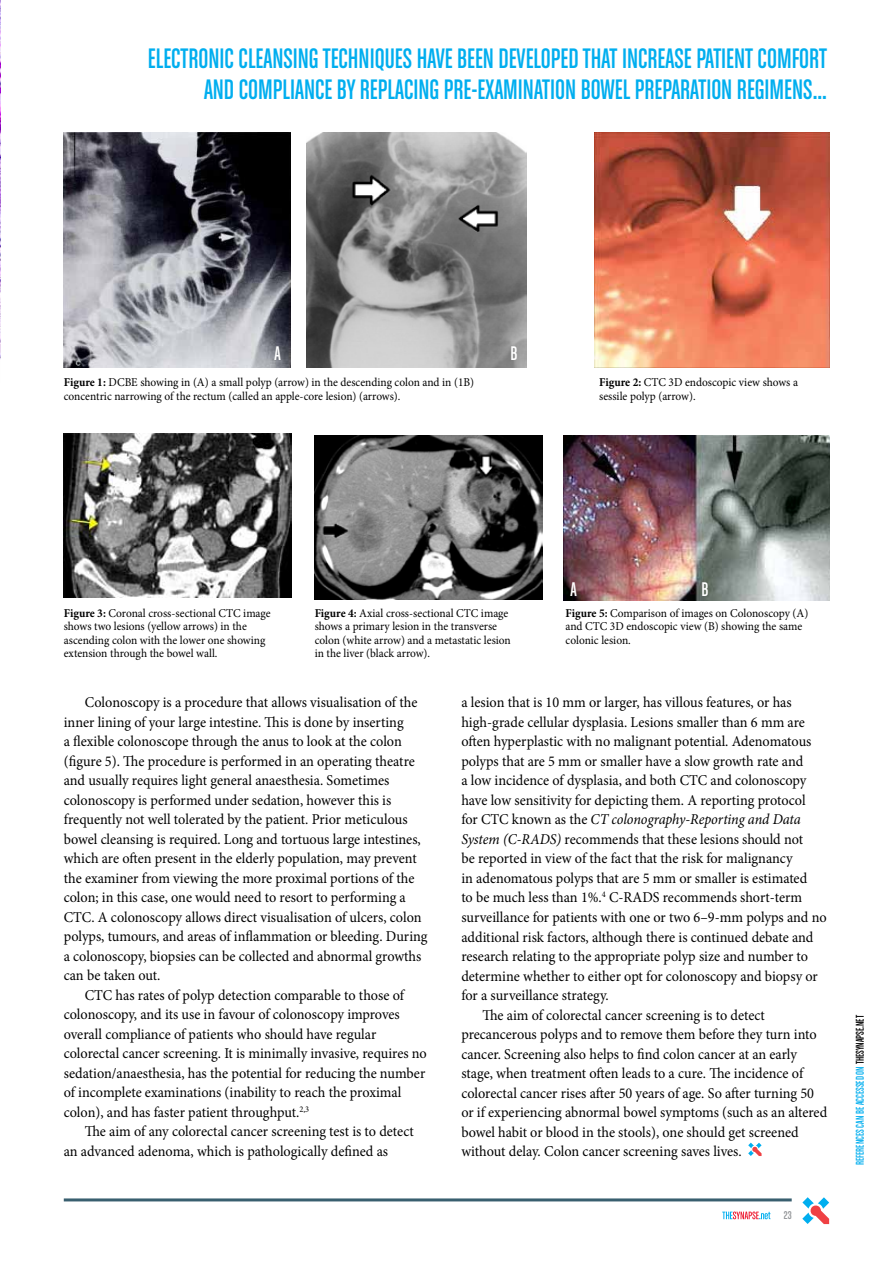
<style>
.page{position:relative;width:893px;height:1263px;background:#fff}
.page>*{position:absolute;margin:0;border:0;box-sizing:border-box;transform-origin:0 0}
.t1{font:30px/31.5px "Chalet Comprime Cologne Eighty";color:#00aeef;text-align:right;scale:.95 1}
.t2{font:21px "Chalet Comprime Cologne Eighty";color:#fff;scale:.95 1}
.t3{font:15px "Minion Pro";color:#000;scale:.95 1}
.t4{font:italic 15px "Minion Pro";letter-spacing:-.01em;color:#000;scale:.95 1}
.t5{font:12px/13.5px "Minion Pro";color:#000;scale:.95 1}
.t6{font:12px "Chalet Comprime Cologne Eighty";color:#00aeef;scale:.95 1}
.t7{font:12px "Chalet Comprime Cologne Sixty";color:#939598}
.s1{font-weight:700}
.s2{font-style:normal}
.s3{font-style:italic}
.s4{color:#000}
</style>
<div class="page">
<img style="left:0;top:0;width:1px;height:359px">
<img style="left:307px;top:133px;width:219px;height:234px">
<img style="left:64px;top:133px;width:227px;height:234px">
<img style="left:594px;top:133px;width:236px;height:234px">
<img style="left:64px;top:433px;width:228px;height:164px">
<img style="left:315px;top:436px;width:228px;height:164px">
<img style="left:563px;top:436px;width:266px;height:165px">
<svg style="left:748px;top:1142px;width:14px;height:14px"></svg>
<svg style="left:722px;top:1211px;width:48px;height:8px"></svg>
<hr style="left:64px;top:1198px;width:728px;height:3px;background:#395f6f">
<svg style="left:802px;top:1197px;width:27px;height:27px"></svg>
<h1 class="t1" style="left:148px;top:42px;width:716px">ELECTRONIC CLEANSING TECHNIQUES HAVE BEEN DEVELOPED THAT INCREASE PATIENT COMFORT<br>AND COMPLIANCE BY REPLACING PRE-EXAMINATION BOWEL PREPARATION REGIMENS...</h1>
<h2 class="t2" style="left:274px;top:342px;width:8px">A</h2>
<h2 class="t2" style="left:510px;top:342px;width:7px">B</h2>
<p class="t5" style="left:64px;top:376px;width:433px"><span class="s1">Figure 1:</span> DCBE showing in (A) a small polyp (arrow) in the descending colon and in (1B) concentric narrowing of the rectum (called an apple-core lesion) (arrows).</p>
<p class="t5" style="left:599px;top:376px;width:211px"><span class="s1">Figure 2:</span> CTC 3D endoscopic view shows a sessile polyp (arrow).</p>
<h2 class="t2" style="left:570px;top:578px;width:8px">A</h2>
<h2 class="t2" style="left:702px;top:578px;width:7px">B</h2>
<p class="t5" style="left:64px;top:606px;width:219px"><span class="s1">Figure 3:</span> Coronal cross-sectional CTC image shows two lesions (yellow arrows) in the ascending colon with the lower one showing extension through the bowel wall.</p>
<p class="t5" style="left:315px;top:606px;width:208px"><span class="s1">Figure 4:</span> Axial cross-sectional CTC image shows a primary lesion in the transverse colon (white arrow) and a metastatic lesion in the liver (black arrow).</p>
<p class="t3" style="left:461px;top:693px;width:349px">a lesion that is 10 mm or larger, has villous features, or has</p>
<p class="t3" style="left:461px;top:712px;width:363px">high-grade cellular dysplasia. Lesions smaller than 6 mm are</p>
<p class="t3" style="left:461px;top:732px;width:370px">often hyperplastic with no malignant potential. Adenomatous</p>
<p class="t3" style="left:461px;top:751px;width:361px">polyps that are 5 mm or smaller have a slow growth rate and</p>
<p class="t3" style="left:461px;top:771px;width:365px">a low incidence of dysplasia, and both CTC and colonoscopy</p>
<p class="t3" style="left:461px;top:790px;width:364px">have low sensitivity for depicting them. A reporting protocol</p>
<p class="t4" style="left:461px;top:809px;width:359px"><span class="s2">for CTC known as the</span> CT colonography-Reporting and Data</p>
<p class="t3" style="left:461px;top:829px;width:361px"><span class="s3">System (C-RADS)</span> recommends that these lesions should not</p>
<p class="t3" style="left:461px;top:849px;width:350px">be reported in view of the fact that the risk for malignancy</p>
<p class="t3" style="left:461px;top:868px;width:366px">in adenomatous polyps that are 5 mm or smaller is estimated</p>
<p class="t3" style="left:461px;top:888px;width:360px">to be much less than 1%.<sup>4</sup> C-RADS recommends short-term</p>
<p class="t3" style="left:461px;top:907px;width:386px">surveillance for patients with one or two 6–9-mm polyps and no</p>
<p class="t3" style="left:461px;top:927px;width:372px">additional risk factors, although there is continued debate and</p>
<p class="t3" style="left:461px;top:946px;width:366px">research relating to the appropriate polyp size and number to</p>
<p class="t3" style="left:461px;top:966px;width:377px">determine whether to either opt for colonoscopy and biopsy or</p>
<p class="t3" style="left:461px;top:985px;width:157px">for a surveillance strategy.</p>
<p class="t3" style="left:482px;top:1005px;width:299px">The aim of colorectal cancer screening is to detect</p>
<p class="t3" style="left:461px;top:1024px;width:376px">precancerous polyps and to remove them before they turn into</p>
<p class="t3" style="left:461px;top:1044px;width:355px">cancer. Screening also helps to find colon cancer at an early</p>
<p class="t3" style="left:461px;top:1063px;width:361px">stage, when treatment often leads to a cure. The incidence of</p>
<p class="t3" style="left:461px;top:1083px;width:373px">colorectal cancer rises after 50 years of age. So after turning 50</p>
<p class="t3" style="left:461px;top:1102px;width:387px">or if experiencing abnormal bowel symptoms (such as an altered</p>
<p class="t3" style="left:461px;top:1122px;width:357px">bowel habit or blood in the stools), one should get screened</p>
<p class="t3" style="left:461px;top:1141px;width:297px">without delay. Colon cancer screening saves lives.</p>
<p class="t5" style="left:566px;top:606px;width:257px"><span class="s1">Figure 5:</span> Comparison of images on Colonoscopy (A) and CTC 3D endoscopic view (B) showing the same colonic lesion.</p>
<p class="t3" style="left:85px;top:692px;width:352px">Colonoscopy is a procedure that allows visualisation of the</p>
<p class="t3" style="left:64px;top:712px;width:359px">inner lining of your large intestine. This is done by inserting</p>
<p class="t3" style="left:64px;top:731px;width:357px">a flexible colonoscope through the anus to look at the colon</p>
<p class="t3" style="left:64px;top:751px;width:371px">(figure 5). The procedure is performed in an operating theatre</p>
<p class="t3" style="left:64px;top:770px;width:344px">and usually requires light general anaesthesia. Sometimes</p>
<p class="t3" style="left:64px;top:790px;width:346px">colonoscopy is performed under sedation, however this is</p>
<p class="t3" style="left:64px;top:809px;width:363px">frequently not well tolerated by the patient. Prior meticulous</p>
<p class="t3" style="left:64px;top:829px;width:377px">bowel cleansing is required. Long and tortuous large intestines,</p>
<p class="t3" style="left:64px;top:848px;width:373px">which are often present in the elderly population, may prevent</p>
<p class="t3" style="left:64px;top:868px;width:371px">the examiner from viewing the more proximal portions of the</p>
<p class="t3" style="left:64px;top:887px;width:362px">colon; in this case, one would need to resort to performing a</p>
<p class="t3" style="left:64px;top:907px;width:378px">CTC. A colonoscopy allows direct visualisation of ulcers, colon</p>
<p class="t3" style="left:64px;top:926px;width:384px">polyps, tumours, and areas of inflammation or bleeding. During</p>
<p class="t3" style="left:64px;top:946px;width:378px">a colonoscopy, biopsies can be collected and abnormal growths</p>
<p class="t3" style="left:64px;top:965px;width:103px">can be taken out.</p>
<p class="t3" style="left:85px;top:985px;width:338px">CTC has rates of polyp detection comparable to those of</p>
<p class="t3" style="left:64px;top:1004px;width:355px">colonoscopy, and its use in favour of colonoscopy improves</p>
<p class="t3" style="left:64px;top:1024px;width:331px">overall compliance of patients who should have regular</p>
<p class="t3" style="left:64px;top:1043px;width:384px">colorectal cancer screening. It is minimally invasive, requires no</p>
<p class="t3" style="left:64px;top:1063px;width:382px">sedation/anaesthesia, has the potential for reducing the number</p>
<p class="t3" style="left:64px;top:1082px;width:357px">of incomplete examinations (inability to reach the proximal</p>
<p class="t3" style="left:64px;top:1102px;width:260px">colon), and has faster patient throughput.<sup>2,3</sup></p>
<p class="t3" style="left:85px;top:1121px;width:348px">The aim of any colorectal cancer screening test is to detect</p>
<p class="t3" style="left:64px;top:1141px;width:343px">an advanced adenoma, which is pathologically defined as</p>
<p class="t7" style="left:784px;top:1209px;width:9px">23</p>
<p class="t6" style="left:853px;top:1165px;width:159px;rotate:-90deg">REFERENCES CAN BE ACCESSED ON <span class="s4">THESYNAPSE.NET</span></p>
</div>
